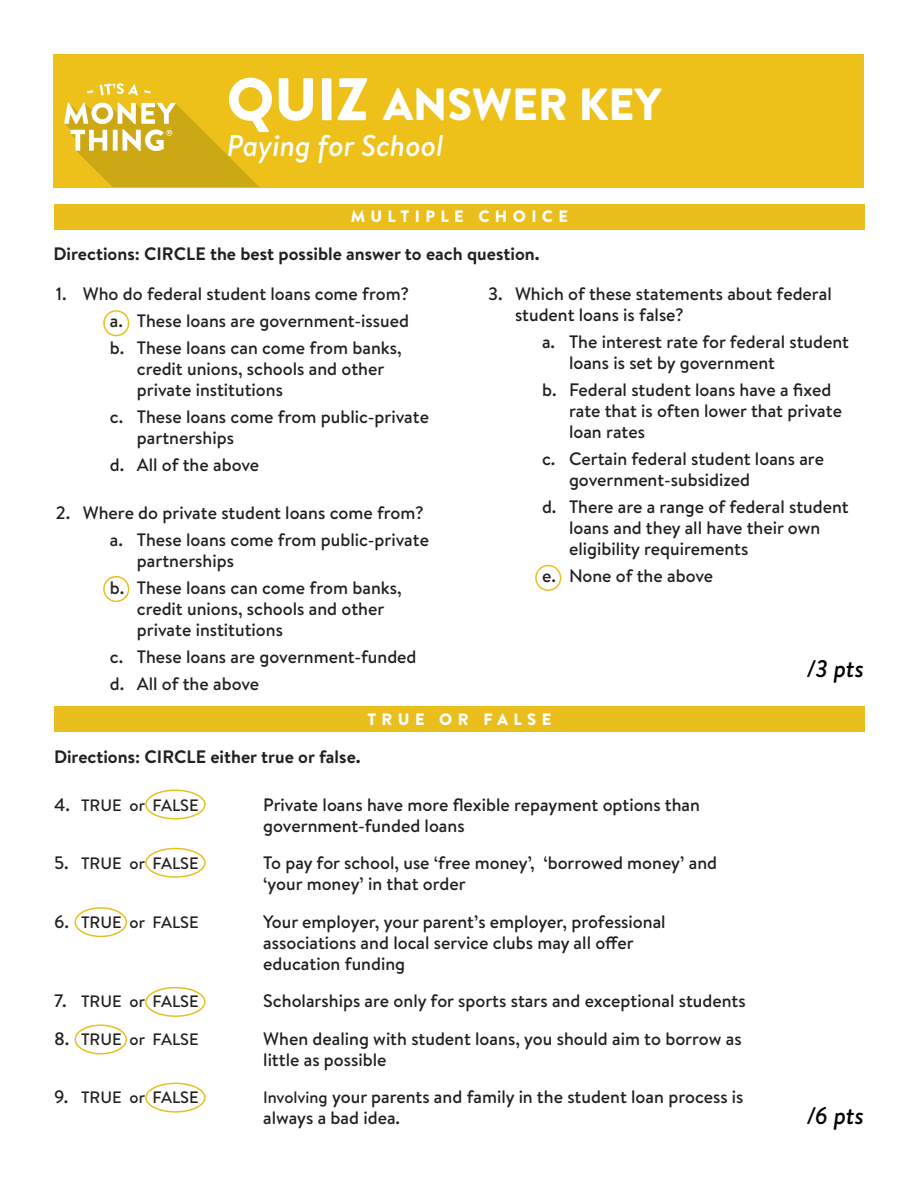
<style>
.page{position:relative;width:918px;height:1188px;background:#fff}
.page>*{position:absolute;margin:0;border:0;box-sizing:border-box;transform-origin:0 0}
.t1{font:900 45px "Brandon Text";color:#fff}
.t2{font:italic 500 30px "Brandon Text";color:#fff}
.Points{font:italic 500 24px "Brandon Text";letter-spacing:-.005em;color:#000}
.Q_-_True_or_False{font:500 18px/21px "Brandon Text";color:#231f20}
.Directions{font:700 18px "Brandon Text";color:#231f20}
.Q_-_True_or_False-2{font:500 16.5px "Brandon Text";color:#231f20}
.Subhead_-_White{font:900 16.5px "Brandon Text";letter-spacing:.325em;color:#fff}
.s1{font-size:60px}
.s2{font-size:18px}
.s3{font-size:16.5px}
</style>
<div class="page">
<div style="left:103px;top:310px;width:26px;height:26px;border:2px solid #eabe1d;border-radius:50%"></div>
<div style="left:535px;top:565px;width:26px;height:26px;border:2px solid #eabe1d;border-radius:50%"></div>
<div style="left:103px;top:576px;width:26px;height:26px;border:2px solid #eabe1d;border-radius:50%"></div>
<div style="left:75px;top:907px;width:52px;height:30px;border:2px solid #eabe1d;border-radius:50%"></div>
<div style="left:75px;top:1024px;width:52px;height:30px;border:2px solid #eabe1d;border-radius:50%"></div>
<div style="left:145px;top:789px;width:61px;height:31px;border:2px solid #eabe1d;border-radius:50%"></div>
<div style="left:145px;top:1083px;width:61px;height:30px;border:2px solid #eabe1d;border-radius:50%"></div>
<div style="left:145px;top:987px;width:61px;height:30px;border:2px solid #eabe1d;border-radius:50%"></div>
<div style="left:145px;top:848px;width:61px;height:30px;border:2px solid #eabe1d;border-radius:50%"></div>
<div style="left:54px;top:706px;width:811px;height:26px;background:#eabe1d"></div>
<div style="left:54px;top:204px;width:811px;height:26px;background:#eabe1d"></div>
<div style="left:54px;top:54px;width:810px;height:133px;background:#edc11a"></div>
<svg style="left:100px;top:83px;width:38px;height:12px"></svg>
<svg style="left:87px;top:90px;width:6px;height:4px"></svg>
<svg style="left:144px;top:90px;width:7px;height:4px"></svg>
<svg style="left:64px;top:103px;width:195px;height:84px"></svg>
<p class="t1" style="left:227px;top:73px;width:437px"><span class="s1">QUIZ</span> ANSWER KEY</p>
<p class="t2" style="left:227px;top:125px;width:218px">Paying for School</p>
<p class="Subhead_-_White" style="left:351px;top:205px;width:219px">MULTIPLE CHOICE</p>
<p class="Directions" style="left:54px;top:242px;width:487px">Directions: CIRCLE the best possible answer to each question.</p>
<p class="Q_-_True_or_False" style="left:56px;top:283px;width:355px">1. Who do federal student loans come from?</p>
<p class="Q_-_True_or_False" style="left:110px;top:310px;width:301px">a. These loans are government-issued</p>
<p class="Q_-_True_or_False" style="left:137px;top:337px;width:266px;text-indent:-27px">b. These loans can come from banks, credit unions, schools and other private institutions</p>
<p class="Q_-_True_or_False" style="left:137px;top:406px;width:294px;text-indent:-27px">c. These loans come from public-private partnerships</p>
<p class="Q_-_True_or_False" style="left:110px;top:454px;width:151px">d. All of the above</p>
<p class="Q_-_True_or_False" style="left:56px;top:502px;width:370px">2. Where do private student loans come from?</p>
<p class="Q_-_True_or_False" style="left:137px;top:529px;width:294px;text-indent:-27px">a. These loans come from public-private partnerships</p>
<p class="Q_-_True_or_False" style="left:137px;top:577px;width:266px;text-indent:-27px">b. These loans can come from banks, credit unions, schools and other private institutions</p>
<p class="Q_-_True_or_False" style="left:110px;top:646px;width:308px">c. These loans are government-funded</p>
<p class="Q_-_True_or_False" style="left:110px;top:673px;width:151px">d. All of the above</p>
<p class="Q_-_True_or_False" style="left:515px;top:283px;width:318px;text-indent:-27px">3. Which of these statements about federal student loans is false?</p>
<p class="Q_-_True_or_False" style="left:569px;top:331px;width:282px;text-indent:-27px">a. The interest rate for federal student loans is set by government</p>
<p class="Q_-_True_or_False" style="left:569px;top:379px;width:274px;text-indent:-27px">b. Federal student loans have a fixed rate that is often lower that private loan rates</p>
<p class="Q_-_True_or_False" style="left:569px;top:448px;width:257px;text-indent:-27px">c. Certain federal student loans are government-subsidized</p>
<p class="Q_-_True_or_False" style="left:569px;top:496px;width:281px;text-indent:-27px">d. There are a range of federal student loans and they all have their own eligibility requirements</p>
<p class="Q_-_True_or_False" style="left:542px;top:565px;width:173px">e. None of the above</p>
<p class="Points" style="left:807px;top:652px;width:59px">/3 pts</p>
<p class="Subhead_-_White" style="left:367px;top:707px;width:185px">TRUE OR FALSE</p>
<p class="Directions" style="left:54px;top:744px;width:308px">Directions: CIRCLE either true or false.</p>
<p class="Q_-_True_or_False-2" style="left:54px;top:794px;width:146px"><span class="s2">4.</span> TRUE or FALSE</p>
<p class="Q_-_True_or_False" style="left:263px;top:793px;width:438px">Private loans have more flexible repayment options than government-funded loans</p>
<p class="Q_-_True_or_False-2" style="left:54px;top:852px;width:146px"><span class="s2">5.</span> TRUE or FALSE</p>
<p class="Q_-_True_or_False" style="left:263px;top:852px;width:455px">To pay for school, use ‘free money’, ‘borrowed money’ and ‘your money’ in that order</p>
<p class="Q_-_True_or_False-2" style="left:54px;top:911px;width:146px"><span class="s2">6.</span> TRUE or FALSE</p>
<p class="Q_-_True_or_False" style="left:263px;top:910px;width:404px">Your employer, your parent’s employer, professional associations and local service clubs may all offer education funding</p>
<p class="Q_-_True_or_False-2" style="left:54px;top:990px;width:146px"><span class="s2">7.</span> TRUE or FALSE</p>
<p class="Q_-_True_or_False" style="left:263px;top:990px;width:484px">Scholarships are only for sports stars and exceptional students</p>
<p class="Q_-_True_or_False-2" style="left:54px;top:1028px;width:146px"><span class="s2">8.</span> TRUE or FALSE</p>
<p class="Q_-_True_or_False" style="left:263px;top:1027px;width:480px">When dealing with student loans, you should aim to borrow as little as possible</p>
<p class="Q_-_True_or_False-2" style="left:54px;top:1086px;width:146px"><span class="s2">9.</span> TRUE or FALSE</p>
<p class="Q_-_True_or_False" style="left:263px;top:1086px;width:482px"><span class="s3">Involving</span> your parents and family in the student loan process is always a bad idea.</p>
<p class="Points" style="left:807px;top:1099px;width:59px">/6 pts</p>
</div>
